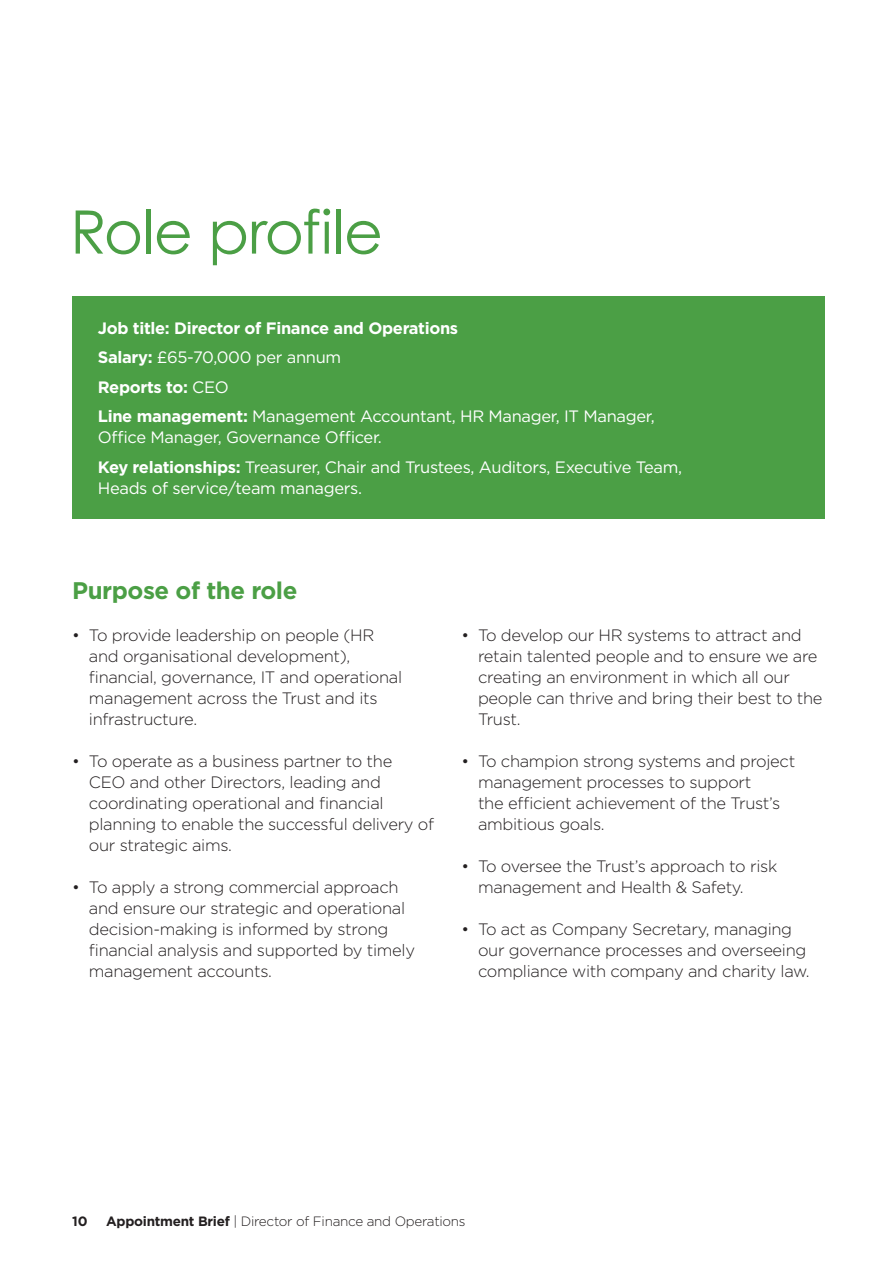
<style>
.page{position:relative;width:893px;height:1263px;background:#fff}
.page>*{position:absolute;margin:0;border:0;box-sizing:border-box;transform-origin:0 0}
.t1{font:60px "Century Gothic";letter-spacing:-.01em;color:#4b9f45}
.t2{font:700 24px "Gotham";letter-spacing:-.02em;color:#4b9f45}
.t3{font:300 16.5px/21px "Gotham";letter-spacing:-.02em;color:#231f20}
.t4{font:700 16.5px/29.5px "Gotham";letter-spacing:-.02em;color:#fff}
.t5{font:16.5px/29.5px "Gotham";letter-spacing:-.02em;color:#fff}
.t6{font:300 13.5px "Gotham";letter-spacing:-.02em;color:#231f20}
.t7{font:700 13.5px "Gotham";color:#231f20}
.s1{font-weight:400}
.s2{font-weight:700}
</style>
<div class="page">
<div style="left:72px;top:297px;width:753px;height:222px;background:#4b9f45"></div>
<h1 class="t1" style="left:70px;top:195px;width:314px">Role profile</h1>
<p class="t4" style="left:98px;top:313px;width:558px">Job title: Director of Finance and Operations<br>Salary: <span class="s1">£65-70,000 per annum<br></span>Reports to: <span class="s1">CEO<br></span>Line management: <span class="s1">Management Accountant, HR Manager, IT Manager,</span></p>
<p class="t5" style="left:98px;top:422px;width:586px">Office Manager, Governance Officer.<br><span class="s2">Key relationships:</span> Treasurer, Chair and Trustees, Auditors, Executive Team,</p>
<p class="t5" style="left:98px;top:473px;width:266px">Heads of service/team managers.</p>
<h2 class="t2" style="left:72px;top:575px;width:227px">Purpose of the role</h2>
<p class="t3" style="left:89px;top:625px;width:315px;text-indent:-17px">• To provide leadership on people (HR and organisational development), financial, governance, IT and operational management across the Trust and its infrastructure.</p>
<p class="t3" style="left:89px;top:751px;width:347px;text-indent:-17px">• To operate as a business partner to the<br>CEO and other Directors, leading and coordinating operational and financial planning to enable the successful delivery of our strategic aims.</p>
<p class="t3" style="left:89px;top:877px;width:328px;text-indent:-17px">• To apply a strong commercial approach and ensure our strategic and operational decision-making is informed by strong financial analysis and supported by timely management accounts.</p>
<p class="t3" style="left:478px;top:624px;width:346px;text-indent:-17px">• To develop our HR systems to attract and retain talented people and to ensure we are creating an environment in which all our people can thrive and bring their best to the Trust.</p>
<p class="t3" style="left:478px;top:750px;width:319px;text-indent:-17px">• To champion strong systems and project management processes to support<br>the efficient achievement of the Trust’s ambitious goals.</p>
<p class="t3" style="left:478px;top:855px;width:301px;text-indent:-17px">• To oversee the Trust’s approach to risk management and Health &amp; Safety.</p>
<p class="t3" style="left:478px;top:918px;width:333px;text-indent:-17px">• To act as Company Secretary, managing our governance processes and overseeing compliance with company and charity law.</p>
<p class="t7" style="left:72px;top:1212px;width:17px">10</p>
<p class="t6" style="left:106px;top:1212px;width:361px"><span class="s2">Appointment Brief</span> | Director of Finance and Operations</p>
</div>
